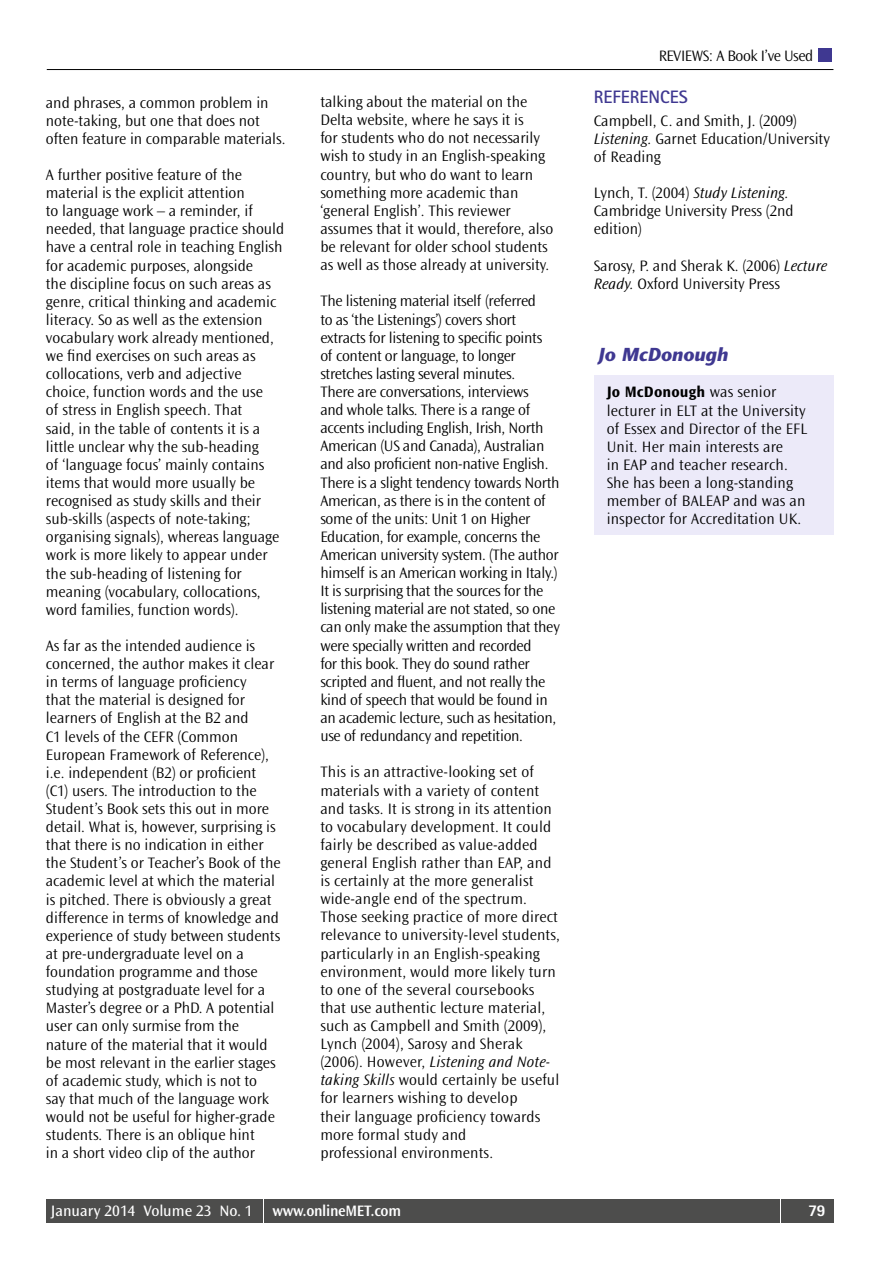
<style>
.page{position:relative;width:893px;height:1263px;background:#fff}
.page>*{position:absolute;margin:0;border:0;box-sizing:border-box;transform-origin:0 0}
.t1{font:italic 700 18.75px "Stone Sans Std";color:#3f3891}
.t2{font:700 18px "Rotis Sans Serif Std";color:#3f3891}
.t3{font:800 16.5px "Rotis Sans Serif Std";color:#fff}
.t4{font:300 15.75px/18.1px "Ocean Sans Std";color:#000}
.t5{font:300 15.75px/18.1px "Ocean Sans Std";letter-spacing:-.02em;color:#000}
.t6{font:15.75px "Ocean Sans Std";color:#fff}
.t7{font:300 15.75px "Ocean Sans Std";letter-spacing:-.025em;color:#000}
.t8{font:600 15.75px "Ocean Sans Std";letter-spacing:-.02em;color:#fff}
.s1{font-style:italic}
.s2{font-weight:700}
</style>
<div class="page">
<hr style="left:47px;top:69px;width:786px;height:1px;background:#000">
<div style="left:818px;top:48px;width:13px;height:13px;background:#3f3891"></div>
<div style="left:594px;top:375px;width:239px;height:160px;background:#eceaf9"></div>
<div style="left:781px;top:1199px;width:52px;height:23px;background:#4d4d4c"></div>
<div style="left:265px;top:1199px;width:515px;height:23px;background:#4d4d4c"></div>
<div style="left:46px;top:1199px;width:217px;height:23px;background:#4d4d4c"></div>
<p class="t4" style="left:46px;top:93px;width:241px">and phrases, a common problem in note-taking, but one that does not often feature in comparable materials.</p>
<p class="t4" style="left:46px;top:166px;width:240px">A further positive feature of the material is the explicit attention<br>to language work – a reminder, if needed, that language practice should have a central role in teaching English for academic purposes, alongside<br>the discipline focus on such areas as genre, critical thinking and academic literacy. So as well as the extension vocabulary work already mentioned, we find exercises on such areas as collocations, verb and adjective choice, function words and the use<br>of stress in English speech. That<br>said, in the table of contents it is a little unclear why the sub-heading<br>of ‘language focus’ mainly contains items that would more usually be recognised as study skills and their sub-skills (aspects of note-taking; organising signals), whereas language work is more likely to appear under the sub-heading of listening for meaning (vocabulary, collocations, word families, function words).</p>
<p class="t4" style="left:46px;top:637px;width:236px">As far as the intended audience is concerned, the author makes it clear in terms of language proficiency<br>that the material is designed for learners of English at the B2 and<br>C1 levels of the CEFR (Common European Framework of Reference), i.e. independent (B2) or proficient (C1) users. The introduction to the Student’s Book sets this out in more detail. What is, however, surprising is that there is no indication in either the Student’s or Teacher’s Book of the academic level at which the material is pitched. There is obviously a great difference in terms of knowledge and experience of study between students at pre-undergraduate level on a foundation programme and those studying at postgraduate level for a Master’s degree or a PhD. A potential user can only surmise from the nature of the material that it would be most relevant in the earlier stages of academic study, which is not to<br>say that much of the language work would not be useful for higher-grade students. There is an oblique hint<br>in a short video clip of the author</p>
<p class="t4" style="left:320px;top:93px;width:234px">talking about the material on the Delta website, where he says it is<br>for students who do not necessarily wish to study in an English-speaking country, but who do want to learn something more academic than ‘general English’. This reviewer assumes that it would, therefore, also be relevant for older school students as well as those already at university.</p>
<p class="t5" style="left:320px;top:292px;width:241px">The listening material itself (referred<br>to as ‘the Listenings’) covers short extracts for listening to specific points<br>of content or language, to longer stretches lasting several minutes.<br>There are conversations, interviews<br>and whole talks. There is a range of accents including English, Irish, North American (US and Canada), Australian and also proficient non-native English.<br>There is a slight tendency towards North American, as there is in the content of some of the units: Unit 1 on Higher Education, for example, concerns the American university system. (The author himself is an American working in Italy.)<br>It is surprising that the sources for the listening material are not stated, so one can only make the assumption that they were specially written and recorded<br>for this book. They do sound rather scripted and fluent, and not really the kind of speech that would be found in an academic lecture, such as hesitation, use of redundancy and repetition.</p>
<p class="t4" style="left:320px;top:763px;width:241px">This is an attractive-looking set of materials with a variety of content and tasks. It is strong in its attention to vocabulary development. It could fairly be described as value-added general English rather than EAP, and is certainly at the more generalist wide-angle end of the spectrum.<br>Those seeking practice of more direct relevance to university-level students, particularly in an English-speaking environment, would more likely turn to one of the several coursebooks that use authentic lecture material, such as Campbell and Smith (2009), Lynch (2004), Sarosy and Sherak (2006). However, <span class="s1">Listening and Note&shy;taking Skills</span> would certainly be useful for learners wishing to develop<br>their language proficiency towards more formal study and<br>professional environments.</p>
<p class="t7" style="left:659px;top:47px;width:156px">REVIEWS: A Book I’ve Used</p>
<p class="t2" style="left:594px;top:86px;width:95px">REFERENCES</p>
<p class="t4" style="left:594px;top:112px;width:237px">Campbell, C. and Smith, J. (2009)<br><span class="s1">Listening.</span> Garnet Education/University of Reading</p>
<p class="t4" style="left:594px;top:184px;width:201px">Lynch, T. (2004) <span class="s1">Study Listening.<br></span>Cambridge University Press (2nd edition)</p>
<p class="t4" style="left:594px;top:257px;width:235px">Sarosy, P. and Sherak K. (2006) <span class="s1">Lecture<br>Ready.</span> Oxford University Press</p>
<p class="t1" style="left:598px;top:343px;width:131px">Jo McDonough</p>
<p class="t4" style="left:607px;top:383px;width:202px"><span class="s2">Jo McDonough</span> was senior lecturer in ELT at the University of Essex and Director of the EFL<br>Unit. Her main interests are<br>in EAP and teacher research.<br>She has been a long-standing member of BALEAP and was an inspector for Accreditation UK.</p>
<p class="t6" style="left:51px;top:1202px;width:203px">January 2014 Volume 23 No. 1</p>
<p class="t8" style="left:273px;top:1202px;width:130px">www.onlineMET.com</p>
<p class="t3" style="left:808px;top:1200px;width:19px">79</p>
</div>
